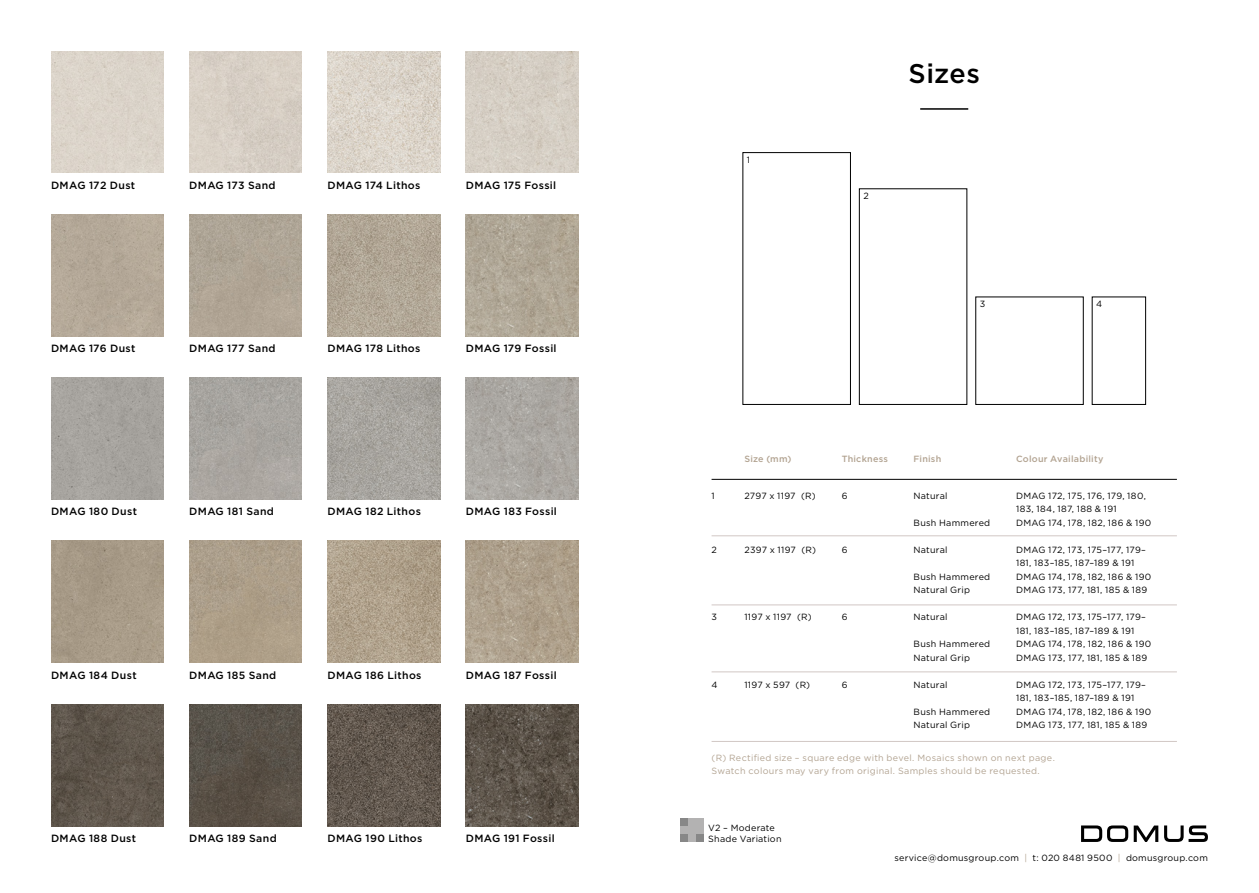
<style>
.page{position:relative;width:1259px;height:893px;background:#fff}
.page>*{position:absolute;margin:0;border:0;box-sizing:border-box;transform-origin:0 0}
.t1{font:500 27px "Gotham";letter-spacing:.02em;color:#000}
.t2{font:500 10.5px "Gotham";letter-spacing:.035em;color:#000}
.TABLE_DATA{font:9px/13.5px "Gotham";letter-spacing:.03em;color:#000}
.TABLE_DATA-2{font:9px "Gotham";letter-spacing:.035em;color:#b2a391}
.TABLE_DATA-3{font:500 9px "Gotham";letter-spacing:.025em;color:#b2a391}
.s1{color:#b2a391}
</style>
<div class="page">
<div style="left:51px;top:51px;width:113px;height:122px;background:#dbd4ca"></div>
<div style="left:189px;top:51px;width:113px;height:122px;background:#d8cfc5"></div>
<img style="left:327px;top:51px;width:113px;height:122px">
<img style="left:466px;top:51px;width:112px;height:122px">
<div style="left:51px;top:214px;width:113px;height:122px;background:#b5a999"></div>
<div style="left:51px;top:378px;width:113px;height:121px;background:#a6a39e"></div>
<div style="left:51px;top:541px;width:113px;height:122px;background:#a79a87"></div>
<img style="left:51px;top:704px;width:113px;height:122px">
<img style="left:189px;top:214px;width:113px;height:122px">
<img style="left:189px;top:378px;width:113px;height:121px">
<img style="left:189px;top:541px;width:113px;height:122px">
<img style="left:189px;top:704px;width:113px;height:122px">
<img style="left:327px;top:214px;width:113px;height:122px">
<img style="left:327px;top:378px;width:113px;height:121px">
<img style="left:327px;top:541px;width:113px;height:122px">
<img style="left:327px;top:704px;width:113px;height:122px">
<img style="left:466px;top:214px;width:112px;height:122px">
<img style="left:466px;top:378px;width:112px;height:121px">
<img style="left:466px;top:541px;width:112px;height:122px">
<img style="left:466px;top:704px;width:112px;height:122px">
<svg style="left:1164px;top:825px;width:44px;height:17px"></svg>
<svg style="left:1081px;top:825px;width:77px;height:17px"></svg>
<hr style="left:920px;top:108px;width:48px;height:2px;background:#000">
<div style="left:680px;top:819px;width:8px;height:7px;background:#878787"></div>
<div style="left:688px;top:819px;width:8px;height:7px;background:#b3b2b2"></div>
<div style="left:696px;top:819px;width:8px;height:7px;background:#b3b2b2"></div>
<div style="left:680px;top:826px;width:8px;height:8px;background:#b3b2b2"></div>
<div style="left:688px;top:826px;width:8px;height:8px;background:#b3b2b2"></div>
<div style="left:696px;top:826px;width:8px;height:8px;background:#b3b2b2"></div>
<div style="left:680px;top:834px;width:8px;height:8px;background:#878787"></div>
<div style="left:688px;top:834px;width:8px;height:8px;background:#b3b2b2"></div>
<div style="left:696px;top:834px;width:8px;height:8px;background:#878787"></div>
<hr style="left:711px;top:479px;width:466px;height:1px;background:#000">
<hr style="left:711px;top:535px;width:466px;height:1px;background:#d1c7c4">
<hr style="left:711px;top:604px;width:466px;height:1px;background:#d1c7c4">
<hr style="left:711px;top:671px;width:466px;height:1px;background:#d1c7c4">
<hr style="left:711px;top:741px;width:466px;height:1px;background:#d1c7c4">
<div style="left:859px;top:189px;width:108px;height:216px;border:1px solid #000"></div>
<p class="t2" style="left:51px;top:178px;width:86px">DMAG 172 Dust</p>
<p class="t2" style="left:189px;top:178px;width:88px">DMAG 173 Sand</p>
<p class="t2" style="left:327px;top:178px;width:94px">DMAG 174 Lithos</p>
<p class="t2" style="left:466px;top:178px;width:92px">DMAG 175 Fossil</p>
<p class="t2" style="left:51px;top:341px;width:86px">DMAG 176 Dust</p>
<p class="t2" style="left:189px;top:341px;width:88px">DMAG 177 Sand</p>
<p class="t2" style="left:327px;top:341px;width:94px">DMAG 178 Lithos</p>
<p class="t2" style="left:466px;top:341px;width:92px">DMAG 179 Fossil</p>
<p class="t2" style="left:51px;top:505px;width:88px">DMAG 180 Dust</p>
<p class="t2" style="left:189px;top:505px;width:86px">DMAG 181 Sand</p>
<p class="t2" style="left:327px;top:505px;width:95px">DMAG 182 Lithos</p>
<p class="t2" style="left:466px;top:505px;width:93px">DMAG 183 Fossil</p>
<p class="t2" style="left:51px;top:668px;width:87px">DMAG 184 Dust</p>
<p class="t2" style="left:189px;top:668px;width:89px">DMAG 185 Sand</p>
<p class="t2" style="left:327px;top:668px;width:95px">DMAG 186 Lithos</p>
<p class="t2" style="left:466px;top:668px;width:92px">DMAG 187 Fossil</p>
<p class="t2" style="left:51px;top:831px;width:87px">DMAG 188 Dust</p>
<p class="t2" style="left:189px;top:831px;width:89px">DMAG 189 Sand</p>
<p class="t2" style="left:327px;top:831px;width:96px">DMAG 190 Lithos</p>
<p class="t2" style="left:466px;top:831px;width:90px">DMAG 191 Fossil</p>
<p class="TABLE_DATA" style="left:747px;top:153px;width:5px">1</p>
<p class="t1" style="left:908px;top:55px;width:73px">Sizes</p>
<p class="TABLE_DATA" style="left:863px;top:189px;width:7px">2</p>
<p class="TABLE_DATA" style="left:980px;top:297px;width:7px">3</p>
<p class="TABLE_DATA" style="left:1096px;top:297px;width:8px">4</p>
<p class="TABLE_DATA-3" style="left:913px;top:453px;width:29px">Finish</p>
<p class="TABLE_DATA" style="left:913px;top:489px;width:36px">Natural</p>
<p class="TABLE_DATA" style="left:913px;top:516px;width:78px">Bush Hammered</p>
<p class="TABLE_DATA" style="left:913px;top:543px;width:36px">Natural</p>
<p class="TABLE_DATA" style="left:913px;top:570px;width:78px">Bush Hammered</p>
<p class="TABLE_DATA" style="left:913px;top:583px;width:58px">Natural Grip</p>
<p class="TABLE_DATA" style="left:913px;top:610px;width:36px">Natural</p>
<p class="TABLE_DATA" style="left:913px;top:637px;width:78px">Bush Hammered</p>
<p class="TABLE_DATA" style="left:913px;top:651px;width:58px">Natural Grip</p>
<p class="TABLE_DATA" style="left:913px;top:678px;width:36px">Natural</p>
<p class="TABLE_DATA" style="left:913px;top:705px;width:78px">Bush Hammered</p>
<p class="TABLE_DATA" style="left:913px;top:718px;width:58px">Natural Grip</p>
<p class="TABLE_DATA-2" style="left:711px;top:752px;width:345px">(R) Rectified size – square edge with bevel. Mosaics shown on next page.</p>
<p class="TABLE_DATA-2" style="left:711px;top:765px;width:330px">Swatch colours may vary from original. Samples should be requested.</p>
<p class="TABLE_DATA-3" style="left:841px;top:453px;width:48px">Thickness</p>
<p class="TABLE_DATA-3" style="left:1016px;top:453px;width:89px">Colour Availability</p>
<p class="TABLE_DATA" style="left:841px;top:489px;width:7px">6</p>
<p class="TABLE_DATA-3" style="left:744px;top:453px;width:49px">Size (mm)</p>
<p class="TABLE_DATA" style="left:744px;top:489px;width:73px">2797 x 1197 (R)</p>
<p class="TABLE_DATA" style="left:1016px;top:489px;width:131px">DMAG 172, 175, 176, 179, 180,<br>183, 184, 187, 188 &amp; 191</p>
<p class="TABLE_DATA" style="left:1016px;top:516px;width:137px">DMAG 174, 178, 182, 186 &amp; 190</p>
<p class="TABLE_DATA" style="left:1016px;top:543px;width:131px">DMAG 172, 173, 175–177, 179–<br>181, 183–185, 187–189 &amp; 191</p>
<p class="TABLE_DATA" style="left:1016px;top:570px;width:137px">DMAG 174, 178, 182, 186 &amp; 190</p>
<p class="TABLE_DATA" style="left:1016px;top:583px;width:133px">DMAG 173, 177, 181, 185 &amp; 189</p>
<p class="TABLE_DATA" style="left:1016px;top:610px;width:131px">DMAG 172, 173, 175–177, 179–<br>181, 183–185, 187–189 &amp; 191</p>
<p class="TABLE_DATA" style="left:1016px;top:637px;width:137px">DMAG 174, 178, 182, 186 &amp; 190</p>
<p class="TABLE_DATA" style="left:1016px;top:651px;width:133px">DMAG 173, 177, 181, 185 &amp; 189</p>
<p class="TABLE_DATA" style="left:1016px;top:678px;width:131px">DMAG 172, 173, 175–177, 179–<br>181, 183–185, 187–189 &amp; 191</p>
<p class="TABLE_DATA" style="left:1016px;top:705px;width:137px">DMAG 174, 178, 182, 186 &amp; 190</p>
<p class="TABLE_DATA" style="left:1016px;top:718px;width:133px">DMAG 173, 177, 181, 185 &amp; 189</p>
<p class="TABLE_DATA" style="left:711px;top:489px;width:5px">1</p>
<p class="TABLE_DATA" style="left:744px;top:543px;width:73px">2397 x 1197 (R)</p>
<p class="TABLE_DATA" style="left:841px;top:543px;width:7px">6</p>
<p class="TABLE_DATA" style="left:711px;top:543px;width:7px">2</p>
<p class="TABLE_DATA" style="left:744px;top:610px;width:69px">1197 x 1197 (R)</p>
<p class="TABLE_DATA" style="left:841px;top:610px;width:7px">6</p>
<p class="TABLE_DATA" style="left:711px;top:610px;width:7px">3</p>
<p class="TABLE_DATA" style="left:744px;top:678px;width:67px">1197 x 597 (R)</p>
<p class="TABLE_DATA" style="left:841px;top:678px;width:7px">6</p>
<p class="TABLE_DATA" style="left:711px;top:678px;width:8px">4</p>
<p class="TABLE_DATA" style="left:708px;top:821px;width:68px">V2 – Moderate</p>
<p class="TABLE_DATA" style="left:708px;top:832px;width:75px">Shade Variation</p>
<p class="TABLE_DATA" style="left:894px;top:851px;width:315px">service@domusgroup.com <span class="s1">|</span> t: 020 8481 9500 <span class="s1">|</span> domusgroup.com</p>
</div>
